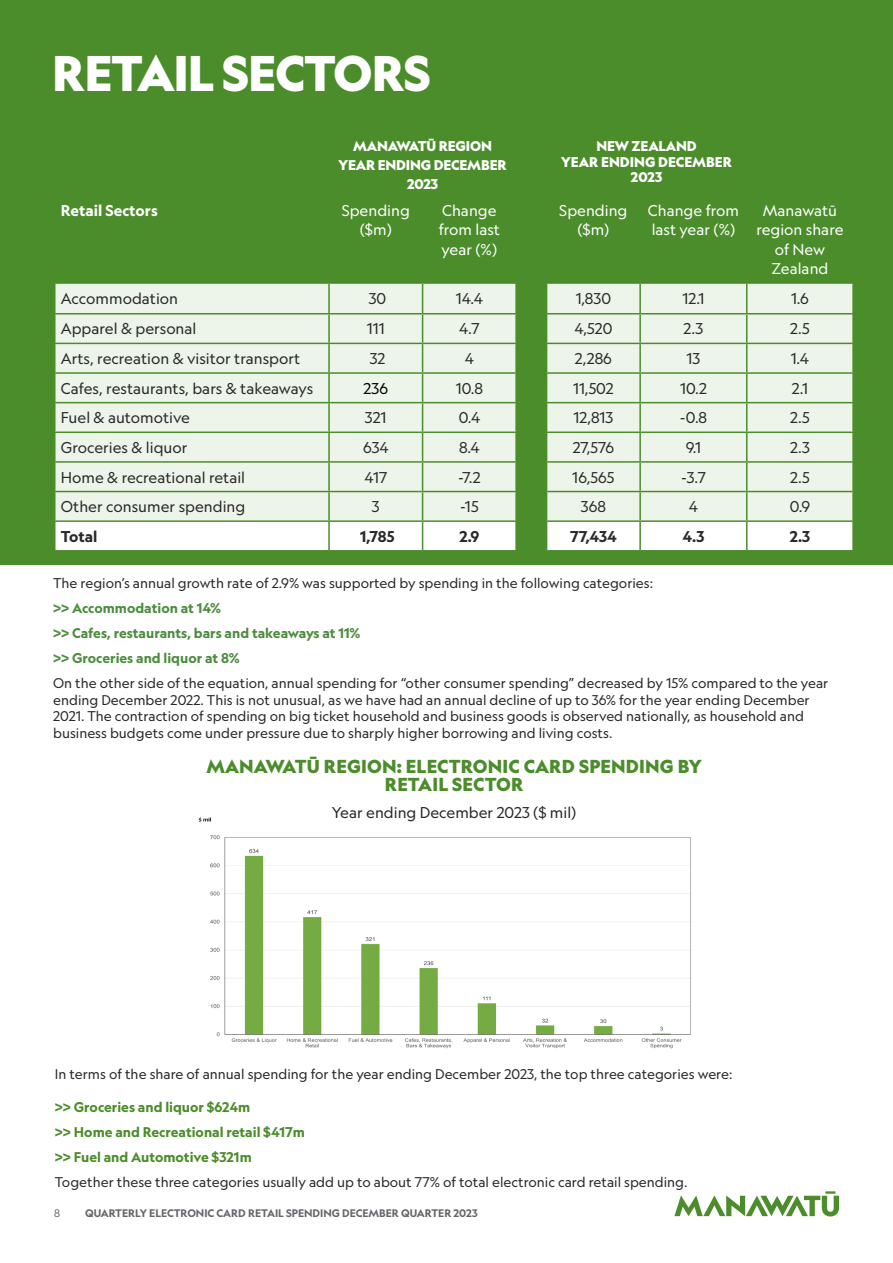
<style>
.page{position:relative;width:893px;height:1263px;background:#fff}
.page>*{position:absolute;margin:0;border:0;box-sizing:border-box;transform-origin:0 0}
.t1{font:900 48px "Geograph";letter-spacing:-.02em;color:#fff}
.t2{font:900 18px/18px "Geograph";letter-spacing:.01em;color:#4c8d2b;text-align:center}
.t3{font:15px "Geograph";color:#292929}
.t4{font:15px/19.5px "Geograph";color:#fff;text-align:center}
.t5{font:15px "Geograph";color:#282829}
.t6{font:700 15px "Geograph";color:#292929}
.t7{font:700 15px "Geograph";color:#fff}
.t8{font:15px "Geograph";color:#000}
.t9{font:13.5px/16.5px "Geograph";color:#282829}
.t10{font:700 13.5px/25px "Geograph";color:#4d8d40}
.t11{font:700 13.5px/25px "Geograph";color:#4c8d2b}
.t12{font:900 13.5px/18.8px "Geograph";letter-spacing:-.01em;color:#fff;text-align:center}
.t13{font:700 10.5px "Geograph";color:#63666a}
.t14{font:10.5px "Geograph";color:#63666a}
</style>
<div class="page">
<div style="left:0;top:0;width:893px;height:565px;background:#4c8d2b"></div>
<svg style="left:55px;top:284px;width:798px;height:266px;background:#e5efe1"></svg>
<hr style="left:852px;top:522px;width:2px;height:28px;background:#4c8d2b">
<hr style="left:54px;top:313px;width:275px;height:1px;background:#4c8d2b">
<hr style="left:329px;top:313px;width:94px;height:1px;background:#4c8d2b">
<hr style="left:423px;top:313px;width:93px;height:1px;background:#4c8d2b">
<hr style="left:516px;top:313px;width:31px;height:1px;background:#4c8d2b">
<hr style="left:547px;top:313px;width:93px;height:1px;background:#4c8d2b">
<hr style="left:640px;top:313px;width:107px;height:1px;background:#4c8d2b">
<hr style="left:747px;top:313px;width:107px;height:1px;background:#4c8d2b">
<hr style="left:54px;top:343px;width:275px;height:1px;background:#4c8d2b">
<hr style="left:329px;top:343px;width:94px;height:1px;background:#4c8d2b">
<hr style="left:423px;top:343px;width:93px;height:1px;background:#4c8d2b">
<hr style="left:516px;top:343px;width:31px;height:1px;background:#4c8d2b">
<hr style="left:547px;top:343px;width:93px;height:1px;background:#4c8d2b">
<hr style="left:640px;top:343px;width:107px;height:1px;background:#4c8d2b">
<hr style="left:747px;top:343px;width:107px;height:1px;background:#4c8d2b">
<hr style="left:54px;top:372px;width:275px;height:2px;background:#4c8d2b">
<hr style="left:329px;top:372px;width:94px;height:2px;background:#4c8d2b">
<hr style="left:423px;top:372px;width:93px;height:2px;background:#4c8d2b">
<hr style="left:516px;top:372px;width:31px;height:2px;background:#4c8d2b">
<hr style="left:547px;top:372px;width:93px;height:2px;background:#4c8d2b">
<hr style="left:640px;top:372px;width:107px;height:2px;background:#4c8d2b">
<hr style="left:747px;top:372px;width:107px;height:2px;background:#4c8d2b">
<hr style="left:54px;top:402px;width:275px;height:1px;background:#4c8d2b">
<hr style="left:329px;top:402px;width:94px;height:1px;background:#4c8d2b">
<hr style="left:423px;top:402px;width:93px;height:1px;background:#4c8d2b">
<hr style="left:516px;top:402px;width:31px;height:1px;background:#4c8d2b">
<hr style="left:547px;top:402px;width:93px;height:1px;background:#4c8d2b">
<hr style="left:640px;top:402px;width:107px;height:1px;background:#4c8d2b">
<hr style="left:747px;top:402px;width:107px;height:1px;background:#4c8d2b">
<hr style="left:54px;top:431px;width:275px;height:2px;background:#4c8d2b">
<hr style="left:329px;top:431px;width:94px;height:2px;background:#4c8d2b">
<hr style="left:423px;top:431px;width:93px;height:2px;background:#4c8d2b">
<hr style="left:516px;top:431px;width:31px;height:2px;background:#4c8d2b">
<hr style="left:547px;top:431px;width:93px;height:2px;background:#4c8d2b">
<hr style="left:640px;top:431px;width:107px;height:2px;background:#4c8d2b">
<hr style="left:747px;top:431px;width:107px;height:2px;background:#4c8d2b">
<hr style="left:54px;top:461px;width:275px;height:2px;background:#4c8d2b">
<hr style="left:329px;top:461px;width:94px;height:2px;background:#4c8d2b">
<hr style="left:423px;top:461px;width:93px;height:2px;background:#4c8d2b">
<hr style="left:516px;top:461px;width:31px;height:2px;background:#4c8d2b">
<hr style="left:547px;top:461px;width:93px;height:2px;background:#4c8d2b">
<hr style="left:640px;top:461px;width:107px;height:2px;background:#4c8d2b">
<hr style="left:747px;top:461px;width:107px;height:2px;background:#4c8d2b">
<hr style="left:54px;top:491px;width:275px;height:1px;background:#4c8d2b">
<hr style="left:329px;top:491px;width:94px;height:1px;background:#4c8d2b">
<hr style="left:423px;top:491px;width:93px;height:1px;background:#4c8d2b">
<hr style="left:516px;top:491px;width:31px;height:1px;background:#4c8d2b">
<hr style="left:547px;top:491px;width:93px;height:1px;background:#4c8d2b">
<hr style="left:640px;top:491px;width:107px;height:1px;background:#4c8d2b">
<hr style="left:747px;top:491px;width:107px;height:1px;background:#4c8d2b">
<hr style="left:54px;top:520px;width:275px;height:2px;background:#4c8d2b">
<hr style="left:329px;top:520px;width:94px;height:2px;background:#4c8d2b">
<hr style="left:423px;top:520px;width:93px;height:2px;background:#4c8d2b">
<hr style="left:516px;top:520px;width:31px;height:2px;background:#4c8d2b">
<hr style="left:547px;top:520px;width:93px;height:2px;background:#4c8d2b">
<hr style="left:640px;top:520px;width:107px;height:2px;background:#4c8d2b">
<hr style="left:747px;top:520px;width:107px;height:2px;background:#4c8d2b">
<img style="left:198px;top:817px;width:493px;height:232px">
<svg style="left:674px;top:1191px;width:165px;height:25px"></svg>
<h1 class="t1" style="left:52px;top:42px;width:380px">RETAIL SECTORS</h1>
<p class="t12" style="left:338px;top:137px;width:170px">MANAWATŪ REGION<br>YEAR ENDING DECEMBER<br>2023</p>
<p class="t12" style="left:561px;top:138px;width:172px;line-height:15.5px">NEW ZEALAND<br>YEAR ENDING DECEMBER<br>2023</p>
<p class="t7" style="left:61px;top:200px;width:98px">Retail Sectors</p>
<p class="t4" style="left:342px;top:200px;width:70px">Spending ($m)</p>
<p class="t4" style="left:439px;top:200px;width:63px;text-align:left">Change from last year (%)</p>
<p class="t4" style="left:559px;top:200px;width:70px">Spending ($m)</p>
<p class="t4" style="left:648px;top:200px;width:93px;text-align:left">Change from last year (%)</p>
<p class="t4" style="left:756px;top:200px;width:89px">Manawatū region share of New<br>Zealand</p>
<p class="t3" style="left:61px;top:289px;width:119px">Accommodation</p>
<p class="t3" style="left:369px;top:289px;width:19px">30</p>
<p class="t3" style="left:456px;top:289px;width:29px">14.4</p>
<p class="t3" style="left:576px;top:289px;width:37px">1,830</p>
<p class="t3" style="left:682px;top:289px;width:24px">12.1</p>
<p class="t3" style="left:791px;top:289px;width:19px">1.6</p>
<p class="t3" style="left:61px;top:320px;width:137px">Apparel &amp; personal</p>
<p class="t3" style="left:367px;top:320px;width:19px">111</p>
<p class="t3" style="left:459px;top:320px;width:22px">4.7</p>
<p class="t3" style="left:574px;top:320px;width:39px">4,520</p>
<p class="t3" style="left:684px;top:320px;width:21px">2.3</p>
<p class="t3" style="left:790px;top:320px;width:21px">2.5</p>
<p class="t3" style="left:61px;top:349px;width:241px">Arts, recreation &amp; visitor transport</p>
<p class="t3" style="left:370px;top:349px;width:17px">32</p>
<p class="t3" style="left:465px;top:349px;width:11px">4</p>
<p class="t3" style="left:575px;top:349px;width:39px">2,286</p>
<p class="t3" style="left:687px;top:349px;width:15px">13</p>
<p class="t3" style="left:791px;top:349px;width:20px">1.4</p>
<p class="t3" style="left:61px;top:379px;width:254px">Cafes, restaurants, bars &amp; takeaways</p>
<p class="t8" style="left:364px;top:379px;width:26px">236</p>
<p class="t3" style="left:456px;top:379px;width:29px">10.8</p>
<p class="t3" style="left:573px;top:379px;width:42px">11,502</p>
<p class="t3" style="left:680px;top:379px;width:28px">10.2</p>
<p class="t3" style="left:792px;top:379px;width:18px">2.1</p>
<p class="t3" style="left:61px;top:408px;width:131px">Fuel &amp; automotive</p>
<p class="t3" style="left:365px;top:408px;width:23px">321</p>
<p class="t3" style="left:459px;top:408px;width:23px">0.4</p>
<p class="t3" style="left:574px;top:408px;width:41px">12,813</p>
<p class="t3" style="left:680px;top:408px;width:29px">-0.8</p>
<p class="t3" style="left:790px;top:408px;width:21px">2.5</p>
<p class="t3" style="left:61px;top:438px;width:128px">Groceries &amp; liquor</p>
<p class="t3" style="left:363px;top:438px;width:27px">634</p>
<p class="t3" style="left:459px;top:438px;width:22px">8.4</p>
<p class="t3" style="left:573px;top:438px;width:43px">27,576</p>
<p class="t3" style="left:686px;top:438px;width:17px">9.1</p>
<p class="t3" style="left:790px;top:438px;width:21px">2.3</p>
<p class="t3" style="left:61px;top:468px;width:186px">Home &amp; recreational retail</p>
<p class="t3" style="left:364px;top:468px;width:24px">417</p>
<p class="t3" style="left:458px;top:468px;width:24px">-7.2</p>
<p class="t3" style="left:572px;top:468px;width:44px">16,565</p>
<p class="t3" style="left:681px;top:468px;width:26px">-3.7</p>
<p class="t3" style="left:790px;top:468px;width:21px">2.5</p>
<p class="t3" style="left:61px;top:497px;width:186px">Other consumer spending</p>
<p class="t3" style="left:372px;top:497px;width:9px">3</p>
<p class="t3" style="left:460px;top:497px;width:20px">-15</p>
<p class="t3" style="left:581px;top:497px;width:27px">368</p>
<p class="t3" style="left:689px;top:497px;width:11px">4</p>
<p class="t3" style="left:790px;top:497px;width:22px">0.9</p>
<p class="t6" style="left:61px;top:526px;width:38px">Total</p>
<p class="t6" style="left:360px;top:526px;width:36px">1,785</p>
<p class="t6" style="left:459px;top:526px;width:21px">2.9</p>
<p class="t6" style="left:570px;top:526px;width:48px">77,434</p>
<p class="t6" style="left:683px;top:526px;width:23px">4.3</p>
<p class="t6" style="left:790px;top:526px;width:22px">2.3</p>
<p class="t9" style="left:53px;top:575px;width:601px">The region’s annual growth rate of 2.9% was supported by spending in the following categories:</p>
<p class="t10" style="left:53px;top:596px;width:309px">&gt;&gt; Accommodation at 14%<br>&gt;&gt; Cafes, restaurants, bars and takeaways at 11% &gt;&gt; Groceries and liquor at 8%</p>
<p class="t9" style="left:53px;top:675px;width:777px">On the other side of the equation, annual spending for “other consumer spending” decreased by 15% compared to the year ending December 2022. This is not unusual, as we have had an annual decline of up to 36% for the year ending December 2021. The contraction of spending on big ticket household and business goods is observed nationally, as household and business budgets come under pressure due to sharply higher borrowing and living costs.</p>
<h2 class="t2" style="left:206px;top:757px;width:497px">MANAWATŪ REGION: ELECTRONIC CARD SPENDING BY<br>RETAIL SECTOR</h2>
<p class="t5" style="left:332px;top:803px;width:246px">Year ending December 2023 ($ mil)</p>
<p class="t9" style="left:55px;top:1065px;width:679px">In terms of the share of annual spending for the year ending December 2023, the top three categories were:</p>
<p class="t11" style="left:55px;top:1094px;width:252px">&gt;&gt; Groceries and liquor $624m<br>&gt;&gt; Home and Recreational retail $417m &gt;&gt; Fuel and Automotive $321m</p>
<p class="t9" style="left:55px;top:1173px;width:634px">Together these three categories usually add up to about 77% of total electronic card retail spending.</p>
<p class="t14" style="left:54px;top:1207px;width:7px">8</p>
<p class="t13" style="left:85px;top:1206px;width:394px">QUARTERLY ELECTRONIC CARD RETAIL SPENDING DECEMBER QUARTER 2023</p>
</div>
